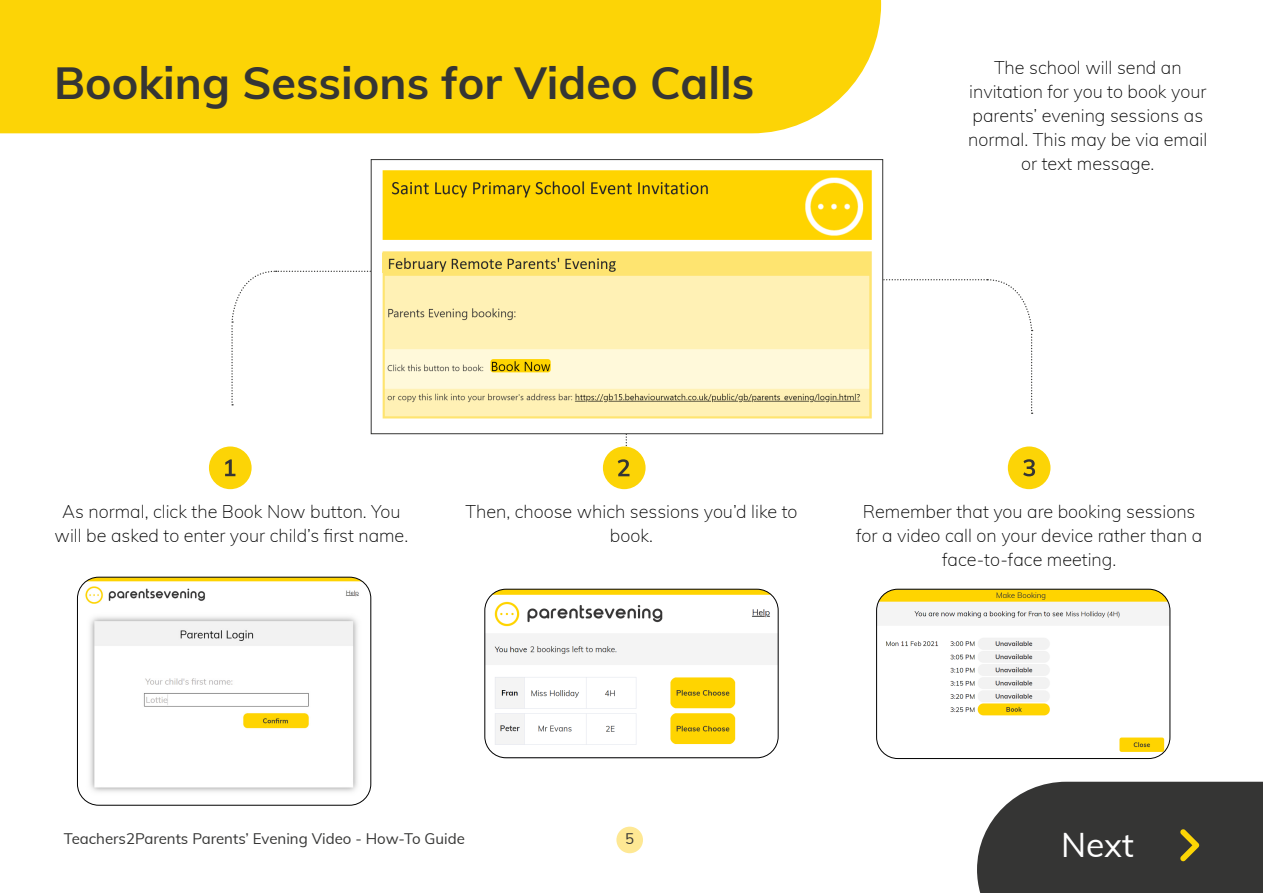
<style>
.page{position:relative;width:1263px;height:893px;background:#fff}
.page>*{position:absolute;margin:0;border:0;box-sizing:border-box;transform-origin:0 0}
.t1{font:700 45px "Muli";color:#353534}
.t2{font:33.6px "Muli";color:#fff}
.t3{font:200 18px/24px "Muli";color:#000001;text-align:center}
.t4{font:15px "Muli";color:#353534}
</style>
<div class="page">
<div style="left:616px;top:827px;width:27px;height:26px;background:#fee894;border-radius:50%"></div>
<svg style="left:231px;top:270px;width:140px;height:135px"></svg>
<svg style="left:883px;top:278px;width:150px;height:136px"></svg>
<div style="left:209px;top:446px;width:43px;height:43px;background:#fcd406;border-radius:50%"></div>
<svg style="left:225px;top:459px;width:10px;height:17px"></svg>
<div style="left:603px;top:446px;width:43px;height:43px;background:#fcd406;border-radius:50%"></div>
<svg style="left:618px;top:434px;width:11px;height:42px"></svg>
<div style="left:1008px;top:446px;width:42px;height:43px;background:#fcd406;border-radius:50%"></div>
<svg style="left:1023px;top:459px;width:12px;height:17px"></svg>
<img style="left:382px;top:170px;width:490px;height:249px">
<div style="left:371px;top:159px;width:512px;height:275px;border:1px solid #353534"></div>
<div style="left:977px;top:782px;width:286px;height:111px;background:#353534"></div>
<div style="left:0;top:0;width:881px;height:133px;background:#fcd406"></div>
<img style="left:77px;top:577px;width:294px;height:228px">
<div style="left:77px;top:577px;width:294px;height:228px;border:1px solid #000001;border-radius:21px"></div>
<img style="left:485px;top:589px;width:293px;height:169px">
<div style="left:485px;top:589px;width:293px;height:169px;border:1px solid #000001;border-radius:21px"></div>
<img style="left:876px;top:589px;width:294px;height:169px">
<div style="left:876px;top:589px;width:294px;height:170px;border:1px solid #000001;border-radius:21px"></div>
<p class="t1" style="left:54px;top:50px;width:702px">Booking Sessions for Video Calls</p>
<p class="t3" style="left:968px;top:55px;width:241px">The school will send an invitation for you to book your parents’ evening sessions as normal. This may be via email or text message.</p>
<p class="t3" style="left:55px;top:499px;width:355px">As normal, click the Book Now button. You will be asked to enter your child’s first name.</p>
<p class="t3" style="left:465px;top:499px;width:333px">Then, choose which sessions you’d like to book.</p>
<p class="t3" style="left:856px;top:499px;width:348px">Remember that you are booking sessions for a video call on your device rather than a face-to-face meeting.</p>
<p class="t4" style="left:64px;top:828px;width:403px">Teachers2Parents Parents’ Evening Video - How-To Guide</p>
<p class="t4" style="left:625px;top:828px;width:10px">5</p>
<p class="t2" style="left:1061px;top:820px;width:74px">Next</p>
</div>
